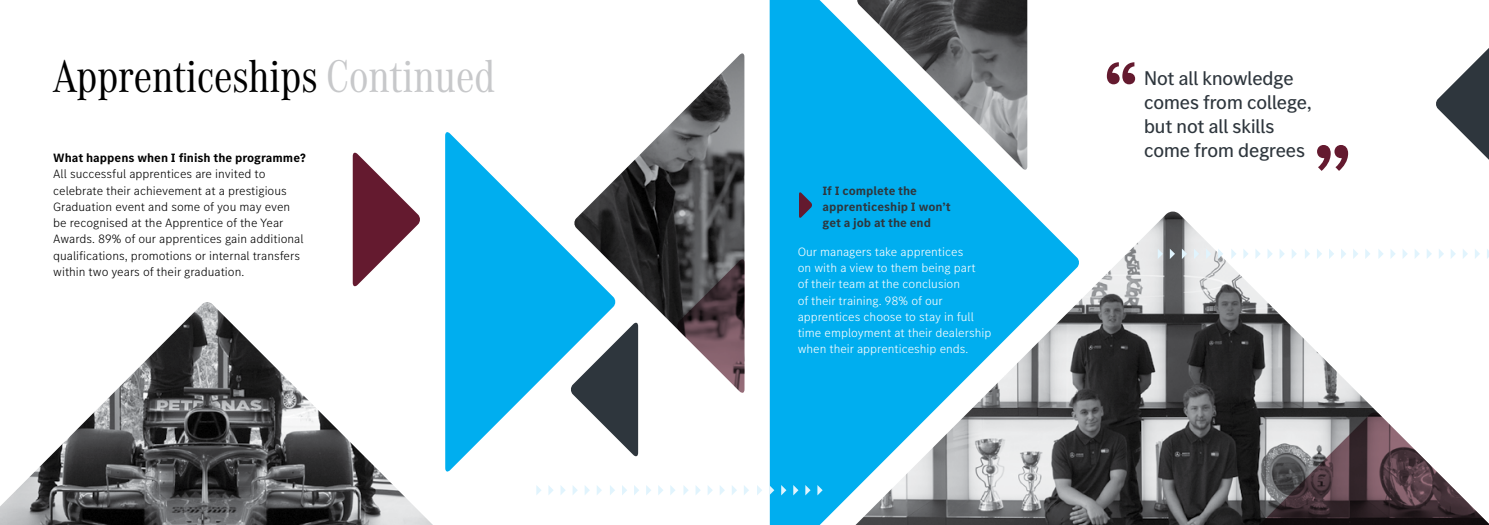
<style>
.page{position:relative;width:1489px;height:525px;background:#fff}
.page>*{position:absolute;margin:0;border:0;box-sizing:border-box;transform-origin:0 0}
.t1{font:700 condensed 87.5px "MB Corpo S Title";color:#641a2f}
.t2{font:700 condensed 87.5px "MB Corpo S Text";color:#641a2f}
.t3{font:47.5px "MB Corpo A Title Cond";color:#000}
.t4{font:20.62px/23.8px "MB Corpo S Title";color:#2e363d}
.t5{font:300 12.5px/16.2px "MB Corpo S Text";color:#000}
.t6{font:300 12.5px/16.2px "MB Corpo S Text";color:#fff}
.t7{font:700 12.5px/16.2px "MB Corpo S Text";color:#2e363d}
.t8{font:700 12.5px "MB Corpo S Text";color:#000}
.s1{color:#c7c8ca}
</style>
<div class="page">
<svg style="left:353px;top:152px;width:67px;height:135px"></svg>
<svg style="left:445px;top:132px;width:128px;height:340px;fill:#00aeef"></svg>
<img style="left:573px;top:53px;width:171px;height:338px">
<svg style="left:570px;top:321px;width:68px;height:136px"></svg>
<div style="left:769px;top:0;width:262px;height:524px;background:#00aeef"></div>
<img style="left:857px;top:0;width:170px;height:171px">
<svg style="left:799px;top:192px;width:13px;height:26px"></svg>
<svg style="left:676px;top:258px;width:68px;height:135px"></svg>
<img style="left:0;top:302px;width:432px;height:222px">
<svg style="left:536px;top:485px;width:5px;height:10px"></svg>
<svg style="left:548px;top:485px;width:5px;height:10px"></svg>
<svg style="left:560px;top:485px;width:5px;height:10px"></svg>
<svg style="left:572px;top:486px;width:5px;height:9px"></svg>
<svg style="left:584px;top:486px;width:6px;height:9px"></svg>
<svg style="left:597px;top:486px;width:5px;height:9px"></svg>
<svg style="left:610px;top:485px;width:5px;height:10px"></svg>
<svg style="left:622px;top:485px;width:5px;height:10px"></svg>
<svg style="left:634px;top:485px;width:5px;height:10px"></svg>
<svg style="left:646px;top:485px;width:5px;height:10px"></svg>
<svg style="left:658px;top:485px;width:5px;height:10px"></svg>
<svg style="left:670px;top:485px;width:5px;height:10px"></svg>
<svg style="left:683px;top:485px;width:5px;height:10px"></svg>
<svg style="left:695px;top:485px;width:5px;height:10px"></svg>
<svg style="left:707px;top:486px;width:5px;height:9px"></svg>
<svg style="left:720px;top:486px;width:5px;height:9px"></svg>
<svg style="left:732px;top:486px;width:5px;height:9px"></svg>
<svg style="left:744px;top:485px;width:5px;height:10px"></svg>
<svg style="left:757px;top:485px;width:5px;height:10px"></svg>
<svg style="left:769px;top:484px;width:5px;height:11px"></svg>
<svg style="left:781px;top:484px;width:5px;height:11px"></svg>
<svg style="left:793px;top:484px;width:5px;height:11px"></svg>
<svg style="left:805px;top:484px;width:5px;height:11px"></svg>
<svg style="left:817px;top:484px;width:5px;height:11px"></svg>
<img style="left:855px;top:211px;width:625px;height:313px">
<svg style="left:1436px;top:49px;width:52px;height:110px"></svg>
<svg style="left:1256px;top:411px;width:232px;height:113px"></svg>
<svg style="left:1157px;top:248px;width:5px;height:11px"></svg>
<svg style="left:1169px;top:248px;width:5px;height:11px"></svg>
<svg style="left:1181px;top:248px;width:5px;height:11px"></svg>
<svg style="left:1193px;top:248px;width:6px;height:11px"></svg>
<svg style="left:1205px;top:248px;width:6px;height:11px"></svg>
<svg style="left:1217px;top:248px;width:6px;height:11px"></svg>
<svg style="left:1231px;top:248px;width:5px;height:11px"></svg>
<svg style="left:1243px;top:248px;width:5px;height:11px"></svg>
<svg style="left:1255px;top:248px;width:5px;height:11px"></svg>
<svg style="left:1267px;top:248px;width:5px;height:11px"></svg>
<svg style="left:1279px;top:248px;width:5px;height:11px"></svg>
<svg style="left:1291px;top:248px;width:5px;height:11px"></svg>
<svg style="left:1304px;top:248px;width:5px;height:11px"></svg>
<svg style="left:1316px;top:248px;width:5px;height:11px"></svg>
<svg style="left:1328px;top:248px;width:6px;height:11px"></svg>
<svg style="left:1340px;top:248px;width:6px;height:11px"></svg>
<svg style="left:1352px;top:248px;width:6px;height:11px"></svg>
<svg style="left:1364px;top:248px;width:6px;height:11px"></svg>
<svg style="left:1378px;top:248px;width:5px;height:11px"></svg>
<svg style="left:1390px;top:248px;width:5px;height:11px"></svg>
<svg style="left:1402px;top:248px;width:5px;height:11px"></svg>
<svg style="left:1414px;top:248px;width:5px;height:11px"></svg>
<svg style="left:1426px;top:248px;width:5px;height:11px"></svg>
<svg style="left:1438px;top:248px;width:5px;height:11px"></svg>
<svg style="left:1450px;top:248px;width:5px;height:11px"></svg>
<svg style="left:1462px;top:248px;width:5px;height:11px"></svg>
<svg style="left:1474px;top:248px;width:5px;height:11px"></svg>
<h2 class="t3" style="left:53px;top:45px;width:443px">Apprenticeships <span class="s1">Continued</span></h2>
<p class="t8" style="left:53px;top:149px;width:254px">What happens when I finish the programme?</p>
<p class="t5" style="left:53px;top:165px;width:252px">All successful apprentices are invited to celebrate their achievement at a prestigious Graduation event and some of you may even be recognised at the Apprentice of the Year Awards. 89% of our apprentices gain additional qualifications, promotions or internal transfers within two years of their graduation.</p>
<p class="t7" style="left:822px;top:182px;width:130px">If I complete the apprenticeship I won’t get a job at the end</p>
<p class="t6" style="left:797px;top:243px;width:195px">Our managers take apprentices<br>on with a view to them being part<br>of their team at the conclusion<br>of their training. 98% of our apprentices choose to stay in full time employment at their dealership when their apprenticeship ends.</p>
<h1 class="t1" style="left:1104px;top:35px;width:34px">“</h1>
<h3 class="t4" style="left:1143px;top:65px;width:169px">Not all knowledge comes from college, but not all skills come from degrees</h3>
<h1 class="t2" style="left:1313px;top:117px;width:38px">”</h1>
</div>
